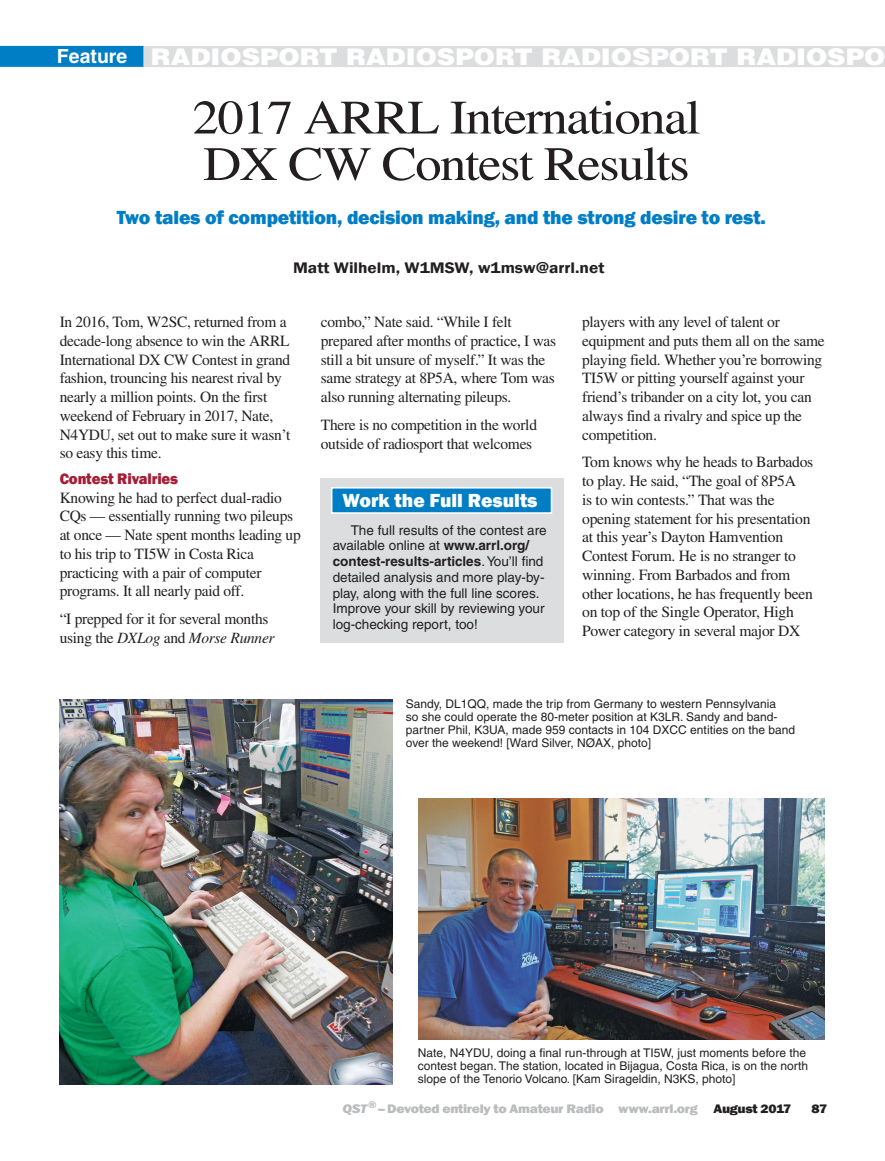
<style>
.page{position:relative;width:885px;height:1161px;background:#fff}
.page>*{position:absolute;margin:0;border:0;box-sizing:border-box;transform-origin:0 0}
.t1{font:48px/46.5px "Times";letter-spacing:-.03em;color:#231f20;scale:1.1 1}
.Table_Subhead{font:900 22.95px "Helvetica";color:#fff;scale:1.11 1}
.Deck{font:800 19.5px "Franklin Gothic";letter-spacing:-.01em;color:#007ec5}
.Sidebar_title{font:800 19.5px "Franklin Gothic";color:#fff}
.Table_Subhead-2{font:700 19.5px "Helvetica";color:#fff}
.Byline{font:600 15.75px "Franklin Gothic";color:#231f20;scale:1.1 1}
.Subhead_1{font:800 15.75px "Franklin Gothic";letter-spacing:-.01em;color:#a41d35;scale:.95 1}
.Body_Text{font:15.6px/18.8px "Times";letter-spacing:-.02em;color:#231f20}
.Sidebar{font:13.5px/15.8px "Helvetica";color:#231f20}
.t2{font:800 12.75px "Franklin Gothic";letter-spacing:-.025em;color:#babbbe;scale:1.1 1}
.t3{font:800 12.75px "Franklin Gothic";color:#231f20;scale:1.1 1}
.t4{font:12px/12.8px "Helvetica";color:#231f20}
.s1{font-style:italic}
.s2{font-weight:700}
.s3{color:#231f20}
</style>
<div class="page">
<div style="left:0;top:46px;width:144px;height:21px;background:#007ec5"></div>
<div style="left:143px;top:46px;width:741px;height:21px;background:#dcdddf"></div>
<div style="left:320px;top:478px;width:243px;height:164px;background:#dcdddf"></div>
<div style="left:331px;top:487px;width:221px;height:27px;background:#007ec5;border:2px solid #fff"></div>
<img style="left:418px;top:799px;width:406px;height:240px">
<img style="left:60px;top:699px;width:332px;height:386px">
<p class="Table_Subhead-2" style="left:57px;top:44px;width:72px">Feature</p>
<p class="Table_Subhead" style="left:151px;top:42px;width:663px">RADIOSPORT RADIOSPORT RADIOSPORT RADIOSPO</p>
<p class="t1" style="left:192px;top:94px;width:463px">2017 ARRL International<br>DX CW Contest Results</p>
<p class="Deck" style="left:117px;top:204px;width:650px">Two tales of competition, decision making, and the strong desire to rest.</p>
<p class="Byline" style="left:293px;top:258px;width:284px">Matt Wilhelm, W1MSW, w1msw@arrl.net</p>
<p class="Body_Text" style="left:60px;top:313px;width:232px">In 2016, Tom, W2SC, returned from a decade-long absence to win the ARRL International DX CW Contest in grand fashion, trouncing his nearest rival by nearly a million points. On the first weekend of February in 2017, Nate, N4YDU, set out to make sure it wasn’t so easy this time.</p>
<p class="Subhead_1" style="left:60px;top:468px;width:126px">Contest Rivalries</p>
<p class="Body_Text" style="left:60px;top:488px;width:242px">Knowing he had to perfect dual-radio CQs — essentially running two pileups at once — Nate spent months leading up to his trip to TI5W in Costa Rica practicing with a pair of computer programs. It all nearly paid off.</p>
<p class="Body_Text" style="left:60px;top:610px;width:216px">“I prepped for it for several months using the <span class="s1">DXLog</span> and <span class="s1">Morse Runner</span></p>
<p class="Body_Text" style="left:321px;top:313px;width:237px">combo,” Nate said. “While I felt prepared after months of practice, I was still a bit unsure of myself.” It was the same strategy at 8P5A, where Tom was also running alternating pileups.</p>
<p class="Body_Text" style="left:321px;top:415px;width:218px">There is no competition in the world outside of radiosport that welcomes</p>
<p class="Sidebar_title" style="left:342px;top:488px;width:197px">Work the Full Results</p>
<p class="Sidebar" style="left:332px;top:522px;width:215px;text-indent:18px">The full results of the contest are available online at <span class="s2">www.arrl.org/ contest-results-articles</span>. You’ll find detailed analysis and more play-by&shy;play, along with the full line scores.<br>Improve your skill by reviewing your log-checking report, too!</p>
<p class="Body_Text" style="left:582px;top:313px;width:244px">players with any level of talent or equipment and puts them all on the same playing field. Whether you’re borrowing TI5W or pitting yourself against your friend’s tribander on a city lot, you can always find a rivalry and spice up the competition.</p>
<p class="Body_Text" style="left:582px;top:453px;width:233px">Tom knows why he heads to Barbados to play. He said, “The goal of 8P5A<br>is to win contests.” That was the opening statement for his presentation at this year’s Dayton Hamvention Contest Forum. He is no stranger to winning. From Barbados and from other locations, he has frequently been on top of the Single Operator, High Power category in several major DX</p>
<p class="t4" style="left:406px;top:698px;width:390px">Sandy, DL1QQ, made the trip from Germany to western Pennsylvania<br>so she could operate the 80-meter position at K3LR. Sandy and band&shy;partner Phil, K3UA, made 959 contacts in 104 DXCC entities on the band over the weekend! [Ward Silver, NØAX, photo]</p>
<p class="t4" style="left:418px;top:1047px;width:392px">Nate, N4YDU, doing a final run-through at TI5W, just moments before the contest began. The station, located in Bijagua, Costa Rica, is on the north slope of the Tenorio Volcano. [Kam Sirageldin, N3KS, photo]</p>
<p class="t2" style="left:342px;top:1100px;width:409px"><span class="s1">QST</span><sup>®</sup>– Devoted entirely to Amateur Radio www.arrl.org <span class="s3">August 2017</span></p>
<p class="t3" style="left:811px;top:1100px;width:16px">87</p>
</div>
